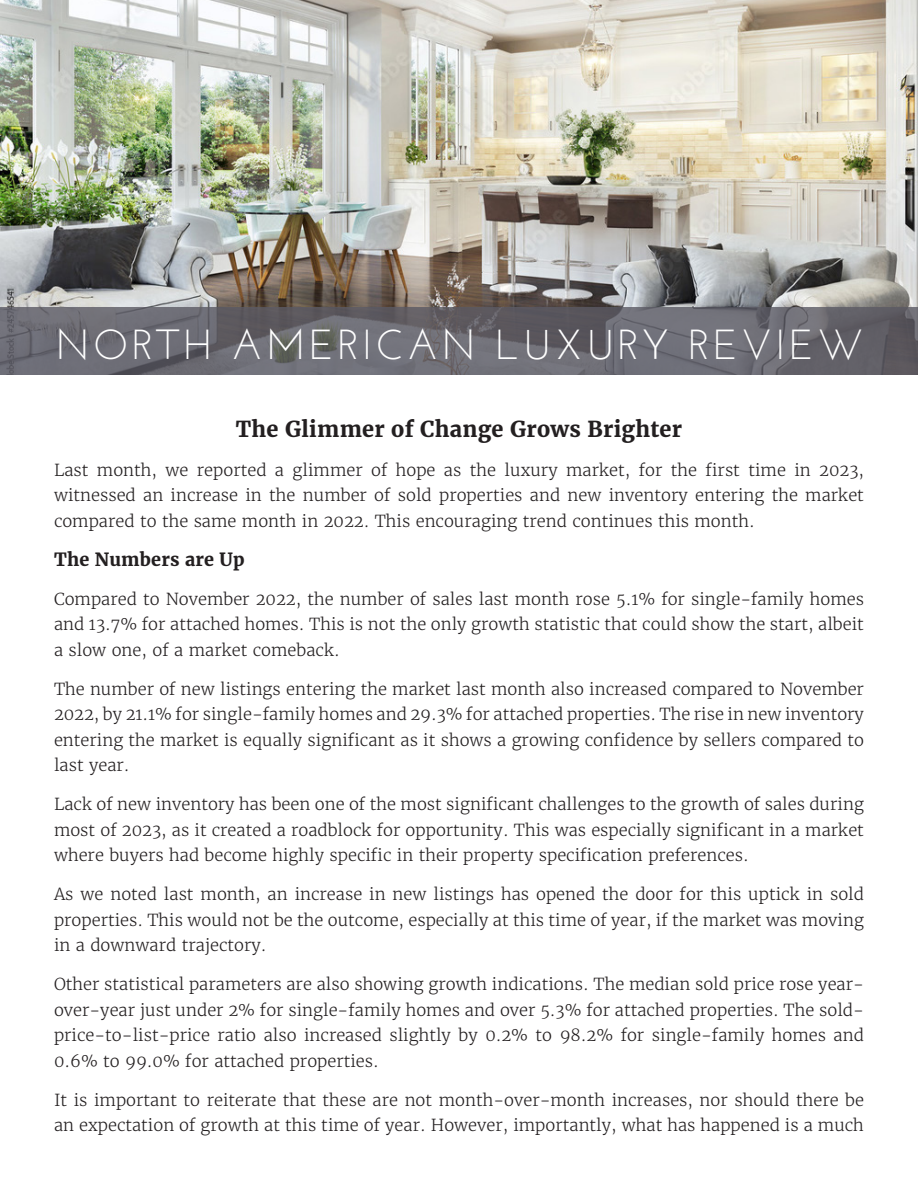
<style>
.page{position:relative;width:918px;height:1188px;background:#fff}
.page>*{position:absolute;margin:0;border:0;box-sizing:border-box;transform-origin:0 0}
.Main_Headline{font:42px "Josefin Sans";letter-spacing:.08em;color:#fff}
.Main_Body{font:700 21.75px "Merriweather";letter-spacing:.01em;color:#231f20}
.Main_Body-2{font:700 18px "Merriweather";letter-spacing:.01em;color:#231f20}
.Main_Body-3{font:300 16.5px/25.5px "Merriweather";color:#231f20;text-align:justify}
</style>
<div class="page">
<img style="left:0;top:0;width:918px;height:308px">
<svg style="left:0;top:308px;width:918px;height:67px;background:#696870"></svg>
<p class="Main_Headline" style="left:56px;top:318px;width:810px">NORTH AMERICAN LUXURY REVIEW</p>
<p class="Main_Body" style="left:236px;top:416px;width:448px">The Glimmer of Change Grows Brighter</p>
<p class="Main_Body-3" style="left:54px;top:457px;width:812px">Last month, we reported a glimmer of hope as the luxury market, for the first time in 2023, witnessed an increase in the number of sold properties and new inventory entering the market compared to the same month in 2022. This encouraging trend continues this month.</p>
<p class="Main_Body-2" style="left:54px;top:548px;width:192px">The Numbers are Up</p>
<p class="Main_Body-3" style="left:54px;top:586px;width:811px">Compared to November 2022, the number of sales last month rose 5.1% for single-family homes and 13.7% for attached homes. This is not the only growth statistic that could show the start, albeit a slow one, of a market comeback.</p>
<p class="Main_Body-3" style="left:54px;top:676px;width:812px">The number of new listings entering the market last month also increased compared to November 2022, by 21.1% for single-family homes and 29.3% for attached properties. The rise in new inventory entering the market is equally significant as it shows a growing confidence by sellers compared to last year.</p>
<p class="Main_Body-3" style="left:54px;top:792px;width:812px">Lack of new inventory has been one of the most significant challenges to the growth of sales during most of 2023, as it created a roadblock for opportunity. This was especially significant in a market where buyers had become highly specific in their property specification preferences.</p>
<p class="Main_Body-3" style="left:54px;top:882px;width:811px">As we noted last month, an increase in new listings has opened the door for this uptick in sold properties. This would not be the outcome, especially at this time of year, if the market was moving in a downward trajectory.</p>
<p class="Main_Body-3" style="left:54px;top:972px;width:812px">Other statistical parameters are also showing growth indications. The median sold price rose year&shy;over-year just under 2% for single-family homes and over 5.3% for attached properties. The sold&shy;price-to-list-price ratio also increased slightly by 0.2% to 98.2% for single-family homes and 0.6% to 99.0% for attached properties.</p>
<p class="Main_Body-3" style="left:54px;top:1087px;width:812px">It is important to reiterate that these are not month-over-month increases, nor should there be an expectation of growth at this time of year. However, importantly, what has happened is a much</p>
</div>
